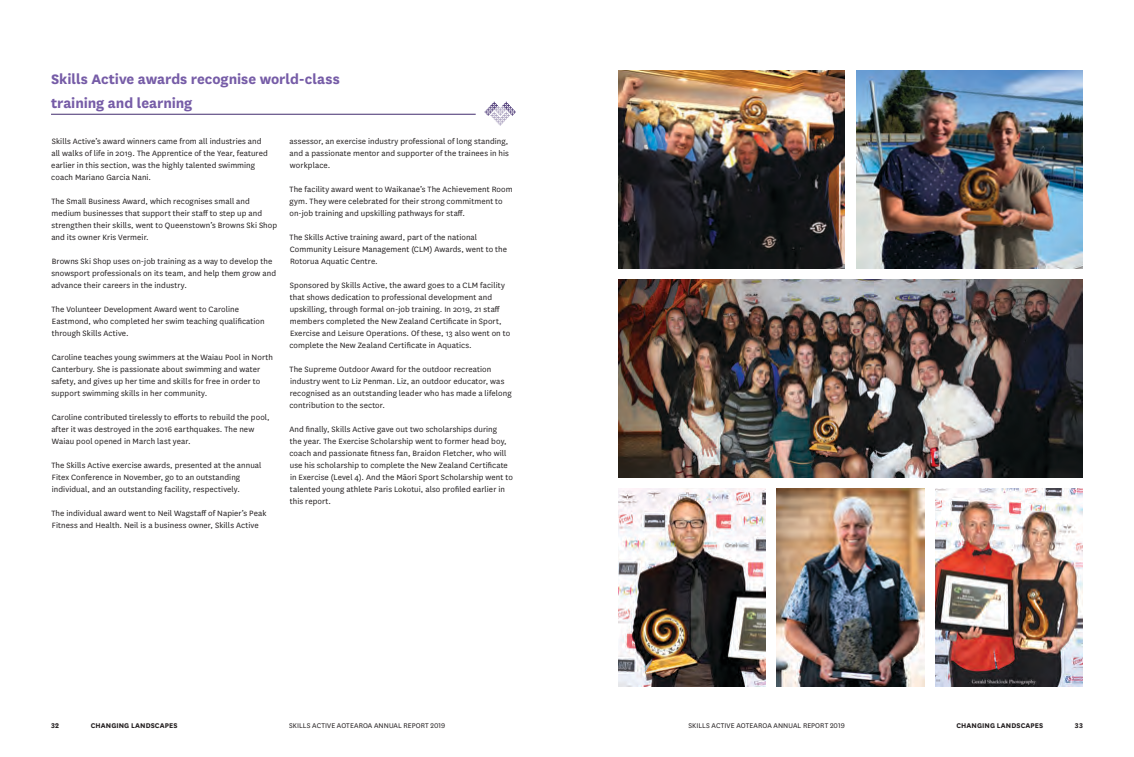
<style>
.page{position:relative;width:1134px;height:757px;background:#fff}
.page>*{position:absolute;margin:0;border:0;box-sizing:border-box;transform-origin:0 0}
.t1{font:700 16px/24px "National";letter-spacing:-.005em;color:#765ca7}
.P2{font:9px/12px "National";letter-spacing:.01em;color:#231f20}
.t2{font:8px "National";letter-spacing:.01em;color:#231f20}
.t3{font:700 8px "National";letter-spacing:.015em;color:#231f20}
</style>
<div class="page">
<img style="left:618px;top:280px;width:465px;height:197px">
<svg style="left:484px;top:102px;width:32px;height:24px"></svg>
<hr style="left:51px;top:114px;width:425px;height:1px;background:#412c6e">
<img style="left:856px;top:71px;width:227px;height:197px">
<img style="left:935px;top:489px;width:148px;height:197px">
<img style="left:618px;top:71px;width:227px;height:197px">
<img style="left:618px;top:489px;width:147px;height:197px">
<img style="left:777px;top:489px;width:147px;height:197px">
<h1 class="t1" style="left:51px;top:66px;width:290px">Skills Active awards recognise world-class training and learning</h1>
<p class="P2" style="left:51px;top:135px;width:218px">Skills Active’s award winners came from all industries and all walks of life in 2019. The Apprentice of the Year, featured earlier in this section, was the highly talented swimming coach Mariano Garcia Nani.</p>
<p class="P2" style="left:51px;top:195px;width:227px">The Small Business Award, which recognises small and medium businesses that support their staff to step up and strengthen their skills, went to Queenstown’s Browns Ski Shop and its owner Kris Vermeir.</p>
<p class="P2" style="left:51px;top:255px;width:226px">Browns Ski Shop uses on-job training as a way to develop the snowsport professionals on its team, and help them grow and advance their careers in the industry.</p>
<p class="P2" style="left:51px;top:303px;width:215px">The Volunteer Development Award went to Caroline<br>Eastmond, who completed her swim teaching qualification through Skills Active.</p>
<p class="P2" style="left:51px;top:351px;width:223px">Caroline teaches young swimmers at the Waiau Pool in North Canterbury. She is passionate about swimming and water safety, and gives up her time and skills for free in order to support swimming skills in her community.</p>
<p class="P2" style="left:51px;top:411px;width:220px">Caroline contributed tirelessly to efforts to rebuild the pool, after it was destroyed in the 2016 earthquakes. The new<br>Waiau pool opened in March last year.</p>
<p class="P2" style="left:51px;top:459px;width:212px">The Skills Active exercise awards, presented at the annual<br>Fitex Conference in November, go to an outstanding individual, and an outstanding facility, respectively.</p>
<p class="P2" style="left:51px;top:507px;width:217px">The individual award went to Neil Wagstaff of Napier’s Peak<br>Fitness and Health. Neil is a business owner, Skills Active</p>
<p class="P2" style="left:289px;top:135px;width:221px;text-align:justify">assessor, an exercise industry professional of long standing, and a passionate mentor and supporter of the trainees in his workplace.</p>
<p class="P2" style="left:289px;top:183px;width:225px">The facility award went to Waikanae’s The Achievement Room gym. They were celebrated for their strong commitment to on-job training and upskilling pathways for staff.</p>
<p class="P2" style="left:290px;top:231px;width:219px">The Skills Active training award, part of the national<br>Community Leisure Management (CLM) Awards, went to the<br>Rotorua Aquatic Centre.</p>
<p class="P2" style="left:289px;top:279px;width:222px">Sponsored by Skills Active, the award goes to a CLM facility that shows dedication to professional development and upskilling, through formal on-job training. In 2019, 21 staff members completed the New Zealand Certificate in Sport, Exercise and Leisure Operations. Of these, 13 also went on to complete the New Zealand Certificate in Aquatics.</p>
<p class="P2" style="left:289px;top:363px;width:224px">The Supreme Outdoor Award for the outdoor recreation industry went to Liz Penman. Liz, an outdoor educator, was recognised as an outstanding leader who has made a lifelong contribution to the sector.</p>
<p class="P2" style="left:289px;top:423px;width:225px">And finally, Skills Active gave out two scholarships during<br>the year. The Exercise Scholarship went to former head boy, coach and passionate fitness fan, Braidon Fletcher, who will use his scholarship to complete the New Zealand Certificate in Exercise (Level 4). And the Māori Sport Scholarship went to talented young athlete Paris Lokotui, also profiled earlier in this report.</p>
<p class="t3" style="left:51px;top:719px;width:9px">32</p>
<p class="t3" style="left:91px;top:719px;width:88px">CHANGING LANDSCAPES</p>
<p class="t2" style="left:289px;top:720px;width:158px">SKILLS ACTIVE AOTEAROA ANNUAL REPORT 2019</p>
<p class="t2" style="left:688px;top:720px;width:158px">SKILLS ACTIVE AOTEAROA ANNUAL REPORT 2019</p>
<p class="t3" style="left:956px;top:719px;width:88px">CHANGING LANDSCAPES</p>
<p class="t3" style="left:1075px;top:719px;width:9px">33</p>
</div>
